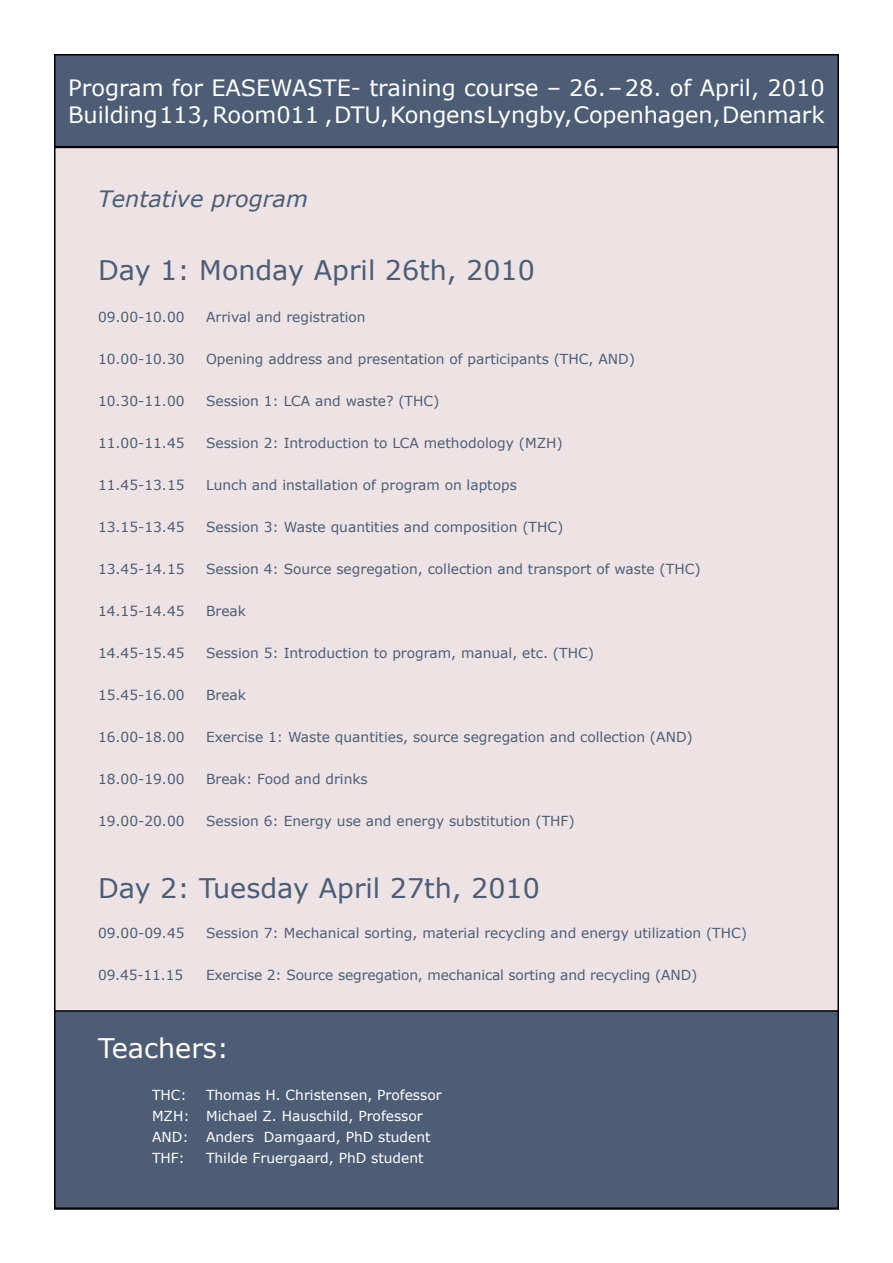
<style>
.page{position:relative;width:893px;height:1263px;background:#fff}
.page>*{position:absolute;margin:0;border:0;box-sizing:border-box;transform-origin:0 0}
.t1{font:27px "Verdana";color:#4d5d76}
.t2{font:27px "Verdana";color:#fff}
.t3{font:22.5px/27px "Verdana";letter-spacing:-.005em;color:#fff}
.t4{font:italic 22.5px "Verdana";color:#4d5d76}
.t5{font:13.8px "Verdana";color:#4d5d76}
.t6{font:13.8px/21px "Verdana";color:#fff}
</style>
<div class="page">
<div style="left:55px;top:55px;width:783px;height:92px;background:#4d5d76"></div>
<div style="left:54px;top:54px;width:785px;height:93px;border:2px solid #000"></div>
<div style="left:55px;top:147px;width:783px;height:1062px;background:#ede3e4"></div>
<div style="left:55px;top:1011px;width:783px;height:197px;background:#4d5d76"></div>
<div style="left:54px;top:1010px;width:785px;height:199px;border:2px solid #000"></div>
<h2 class="t3" style="left:68px;top:73px;width:758px">Program for EASEWASTE- training course – 26.–28. of April, 2010<br>Building 113, Room011 , DTU, Kongens Lyngby, Copenhagen, Denmark</h2>
<h2 class="t4" style="left:98px;top:185px;width:211px">Tentative program</h2>
<h1 class="t1" style="left:98px;top:253px;width:438px">Day 1: Monday April 26th, 2010</h1>
<p class="t5" style="left:98px;top:308px;width:88px">09.00-10.00</p>
<p class="t5" style="left:206px;top:308px;width:161px">Arrival and registration</p>
<p class="t5" style="left:98px;top:350px;width:88px">10.00-10.30</p>
<p class="t5" style="left:206px;top:350px;width:430px">Opening address and presentation of participants (THC, AND)</p>
<p class="t5" style="left:98px;top:392px;width:88px">10.30-11.00</p>
<p class="t5" style="left:206px;top:392px;width:235px">Session 1: LCA and waste? (THC)</p>
<p class="t5" style="left:98px;top:434px;width:88px">11.00-11.45</p>
<p class="t5" style="left:206px;top:434px;width:358px">Session 2: Introduction to LCA methodology (MZH)</p>
<p class="t5" style="left:98px;top:476px;width:88px">11.45-13.15</p>
<p class="t5" style="left:206px;top:476px;width:312px">Lunch and installation of program on laptops</p>
<p class="t5" style="left:98px;top:518px;width:88px">13.15-13.45</p>
<p class="t5" style="left:206px;top:518px;width:359px">Session 3: Waste quantities and composition (THC)</p>
<p class="t5" style="left:98px;top:560px;width:88px">13.45-14.15</p>
<p class="t5" style="left:206px;top:560px;width:496px">Session 4: Source segregation, collection and transport of waste (THC)</p>
<p class="t5" style="left:98px;top:602px;width:88px">14.15-14.45</p>
<p class="t5" style="left:206px;top:602px;width:42px">Break</p>
<p class="t5" style="left:98px;top:644px;width:88px">14.45-15.45</p>
<p class="t5" style="left:206px;top:644px;width:389px">Session 5: Introduction to program, manual, etc. (THC)</p>
<p class="t5" style="left:98px;top:686px;width:88px">15.45-16.00</p>
<p class="t5" style="left:206px;top:686px;width:42px">Break</p>
<p class="t5" style="left:98px;top:728px;width:88px">16.00-18.00</p>
<p class="t5" style="left:206px;top:728px;width:488px">Exercise 1: Waste quantities, source segregation and collection (AND)</p>
<p class="t5" style="left:98px;top:770px;width:88px">18.00-19.00</p>
<p class="t5" style="left:206px;top:770px;width:163px">Break: Food and drinks</p>
<p class="t5" style="left:98px;top:812px;width:88px">19.00-20.00</p>
<p class="t5" style="left:206px;top:812px;width:370px">Session 6: Energy use and energy substitution (THF)</p>
<h1 class="t1" style="left:98px;top:870px;width:443px">Day 2: Tuesday April 27th, 2010</h1>
<p class="t5" style="left:98px;top:924px;width:88px">09.00-09.45</p>
<p class="t5" style="left:206px;top:924px;width:542px">Session 7: Mechanical sorting, material recycling and energy utilization (THC)</p>
<p class="t5" style="left:98px;top:966px;width:87px">09.45-11.15</p>
<p class="t5" style="left:206px;top:966px;width:493px">Exercise 2: Source segregation, mechanical sorting and recycling (AND)</p>
<h1 class="t2" style="left:98px;top:1031px;width:133px">Teachers:</h1>
<p class="t6" style="left:152px;top:1084px;width:36px">THC:</p>
<p class="t6" style="left:152px;top:1084px;width:291px;text-indent:54px">Thomas H. Christensen, Professor<br>MZH: Michael Z. Hauschild, Professor<br>AND:</p>
<p class="t6" style="left:206px;top:1126px;width:226px">Anders Damgaard, PhD student</p>
<p class="t6" style="left:152px;top:1147px;width:34px">THF:</p>
<p class="t6" style="left:206px;top:1147px;width:219px">Thilde Fruergaard, PhD student</p>
</div>
